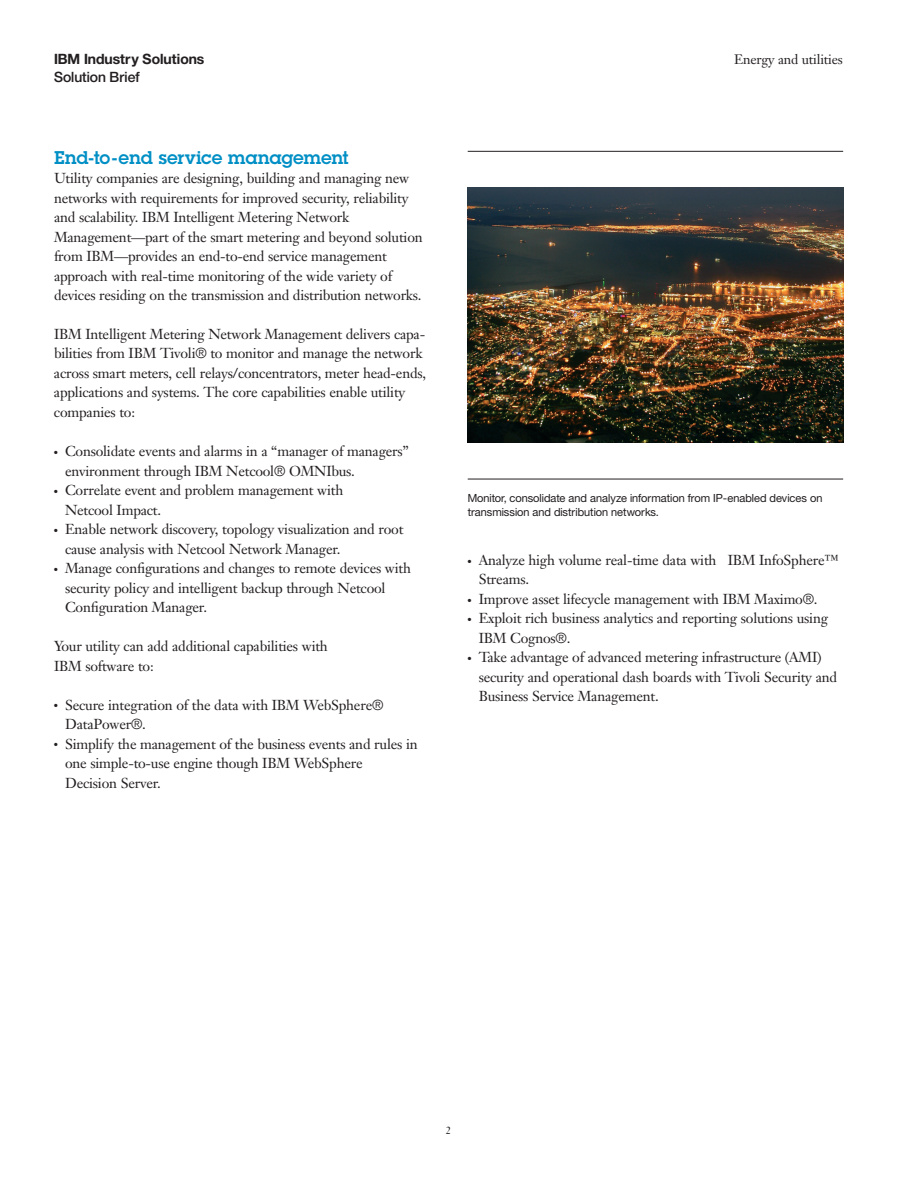
<style>
.page{position:relative;width:918px;height:1188px;background:#fff}
.page>*{position:absolute;margin:0;border:0;box-sizing:border-box;transform-origin:0 0}
.t1{font:600 18px "Lubalinfor IBM";color:#008fc5}
.t2{font:14.25px/19.5px "Janson Text LT Pro";letter-spacing:-.015em;color:#231f20}
.t3{font:700 14.25px "Helv Neuefor IBM";color:#231f20}
.t4{font:500 14.25px "Helv Neuefor IBM";color:#231f20}
.t5{font:13.5px "Janson Text LT Pro";letter-spacing:-.015em;color:#231f20}
.t6{font:11.25px/13.5px "Helv Neuefor IBM";color:#231f20}
.t7{font:10.5px "Janson Text LT Pro";color:#231f20}
.s1{font-family:"Helvetica Neue";font-weight:300}
</style>
<div class="page">
<img style="left:468px;top:187px;width:375px;height:256px">
<hr style="left:468px;top:151px;width:375px;height:1px;background:#231f20">
<hr style="left:468px;top:479px;width:375px;height:1px;background:#231f20">
<p class="t3" style="left:54px;top:54px;width:152px">IBM Industry Solutions</p>
<p class="t5" style="left:734px;top:54px;width:110px">Energy and utilities</p>
<p class="t4" style="left:54px;top:72px;width:87px">Solution Brief</p>
<p class="t1" style="left:54px;top:151px;width:296px">End-to-end service management</p>
<p class="t2" style="left:54px;top:170px;width:370px">Utility companies are designing, building and managing new networks with requirements for improved security, reliability and scalability. IBM Intelligent Metering Network Management—part of the smart metering and beyond solution from IBM—provides an end-to-end service management approach with real-time monitoring of the wide variety of devices residing on the transmission and distribution networks.</p>
<p class="t2" style="left:54px;top:326px;width:374px">IBM Intelligent Metering Network Management delivers capa&shy;bilities from IBM Tivoli<span class="s1">®</span> to monitor and manage the network across smart meters, cell relays/concentrators, meter head-ends, applications and systems. The core capabilities enable utility companies to:</p>
<p class="t2" style="left:65px;top:443px;width:345px;text-indent:-11px">● Consolidate events and alarms in a “manager of managers” environment through IBM Netcool<span class="s1">®</span> OMNIbus.</p>
<p class="t2" style="left:65px;top:482px;width:280px;text-indent:-11px">● Correlate event and problem management with<br>Netcool Impact.</p>
<p class="t2" style="left:65px;top:521px;width:340px;text-indent:-11px">● Enable network discovery, topology visualization and root cause analysis with Netcool Network Manager.</p>
<p class="t2" style="left:65px;top:560px;width:347px;text-indent:-11px">● Manage configurations and changes to remote devices with security policy and intelligent backup through Netcool<br>Configuration Manager.</p>
<p class="t2" style="left:54px;top:638px;width:275px">Your utility can add additional capabilities with<br>IBM software to:</p>
<p class="t2" style="left:65px;top:697px;width:320px;text-indent:-11px">● Secure integration of the data with IBM WebSphere<span class="s1">®<br></span>DataPower<span class="s1">®</span>.</p>
<p class="t2" style="left:65px;top:736px;width:354px;text-indent:-11px">● Simplify the management of the business events and rules in one simple-to-use engine though IBM WebSphere<br>Decision Server.</p>
<p class="t6" style="left:468px;top:493px;width:356px">Monitor, consolidate and analyze information from IP-enabled devices on transmission and distribution networks.</p>
<p class="t2" style="left:479px;top:552px;width:361px;text-indent:-11px">● Analyze high volume real-time data with IBM InfoSphere™<br>Streams.</p>
<p class="t2" style="left:468px;top:591px;width:351px">● Improve asset lifecycle management with IBM Maximo<span class="s1">®</span>.</p>
<p class="t2" style="left:479px;top:610px;width:351px;text-indent:-11px">● Exploit rich business analytics and reporting solutions using<br>IBM Cognos<span class="s1">®</span>.</p>
<p class="t2" style="left:479px;top:649px;width:360px;text-indent:-11px">● Take advantage of advanced metering infrastructure (AMI) security and operational dash boards with Tivoli Security and<br>Business Service Management.</p>
<p class="t7" style="left:446px;top:1126px;width:7px">2</p>
</div>
